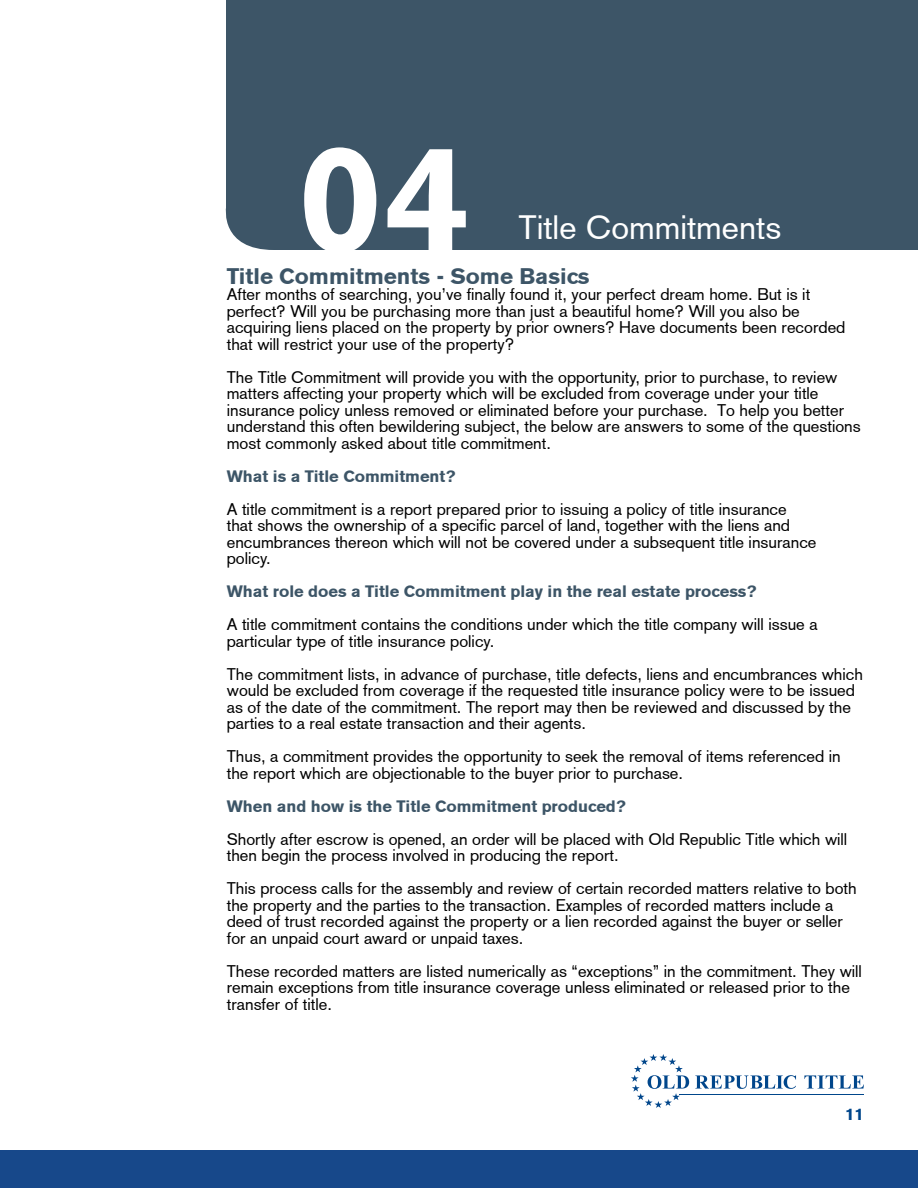
<style>
.page{position:relative;width:918px;height:1188px;background:#fff}
.page>*{position:absolute;margin:0;border:0;box-sizing:border-box;transform-origin:0 0}
.t1{font:700 150px "Akzidenz Grotesk BE";color:#fff}
.t2{font:33px "Akzidenz Grotesk";color:#fff}
.t3{font:700 22.5px "Akzidenz Grotesk BE";color:#3d5567}
.t4{font:16.5px/16.5px "Akzidenz Grotesk";color:#000}
.t5{font:700 16.5px "Akzidenz Grotesk BE";color:#3d5567}
.t6{font:900 16.5px "Akzidenz Grotesk";color:#00468b}
</style>
<div class="page">
<div style="left:0;top:1150px;width:918px;height:38px;background:#17488a"></div>
<svg style="left:695px;top:1075px;width:101px;height:14px"></svg>
<svg style="left:804px;top:1075px;width:60px;height:14px"></svg>
<svg style="left:631px;top:1054px;width:58px;height:54px"></svg>
<hr style="left:680px;top:1094px;width:184px;height:1px;background:#00468b">
<div style="left:225px;top:0;width:693px;height:250px;background:#3d5567"></div>
<h1 class="t1" style="left:298px;top:112px;width:173px">04</h1>
<h2 class="t2" style="left:518px;top:208px;width:264px">Title Commitments</h2>
<h3 class="t3" style="left:227px;top:263px;width:364px">Title Commitments - Some Basics</h3>
<p class="t4" style="left:227px;top:286px;width:620px">After months of searching, you’ve finally found it, your perfect dream home. But is it perfect? Will you be purchasing more than just a beautiful home? Will you also be acquiring liens placed on the property by prior owners? Have documents been recorded that will restrict your use of the property?</p>
<p class="t4" style="left:227px;top:369px;width:635px">The Title Commitment will provide you with the opportunity, prior to purchase, to review matters affecting your property which will be excluded from coverage under your title insurance policy unless removed or eliminated before your purchase. To help you better understand this often bewildering subject, the below are answers to some of the questions most commonly asked about title commitment.</p>
<p class="t5" style="left:227px;top:467px;width:230px">What is a Title Commitment?</p>
<p class="t4" style="left:227px;top:501px;width:591px">A title commitment is a report prepared prior to issuing a policy of title insurance that shows the ownership of a specific parcel of land, together with the liens and encumbrances thereon which will not be covered under a subsequent title insurance policy.</p>
<p class="t5" style="left:227px;top:582px;width:531px">What role does a Title Commitment play in the real estate process?</p>
<p class="t4" style="left:227px;top:616px;width:592px">A title commitment contains the conditions under which the title company will issue a particular type of title insurance policy.</p>
<p class="t4" style="left:227px;top:666px;width:638px">The commitment lists, in advance of purchase, title defects, liens and encumbrances which would be excluded from coverage if the requested title insurance policy were to be issued as of the date of the commitment. The report may then be reviewed and discussed by the parties to a real estate transaction and their agents.</p>
<p class="t4" style="left:227px;top:748px;width:616px">Thus, a commitment provides the opportunity to seek the removal of items referenced in the report which are objectionable to the buyer prior to purchase.</p>
<p class="t5" style="left:227px;top:797px;width:401px">When and how is the Title Commitment produced?</p>
<p class="t4" style="left:227px;top:831px;width:622px">Shortly after escrow is opened, an order will be placed with Old Republic Title which will then begin the process involved in producing the report.</p>
<p class="t4" style="left:227px;top:880px;width:631px">This process calls for the assembly and review of certain recorded matters relative to both the property and the parties to the transaction. Examples of recorded matters include a deed of trust recorded against the property or a lien recorded against the buyer or seller for an unpaid court award or unpaid taxes.</p>
<p class="t4" style="left:227px;top:963px;width:637px">These recorded matters are listed numerically as “exceptions” in the commitment. They will remain exceptions from title insurance coverage unless eliminated or released prior to the transfer of title.</p>
<p class="t6" style="left:846px;top:1104px;width:20px">11</p>
</div>
